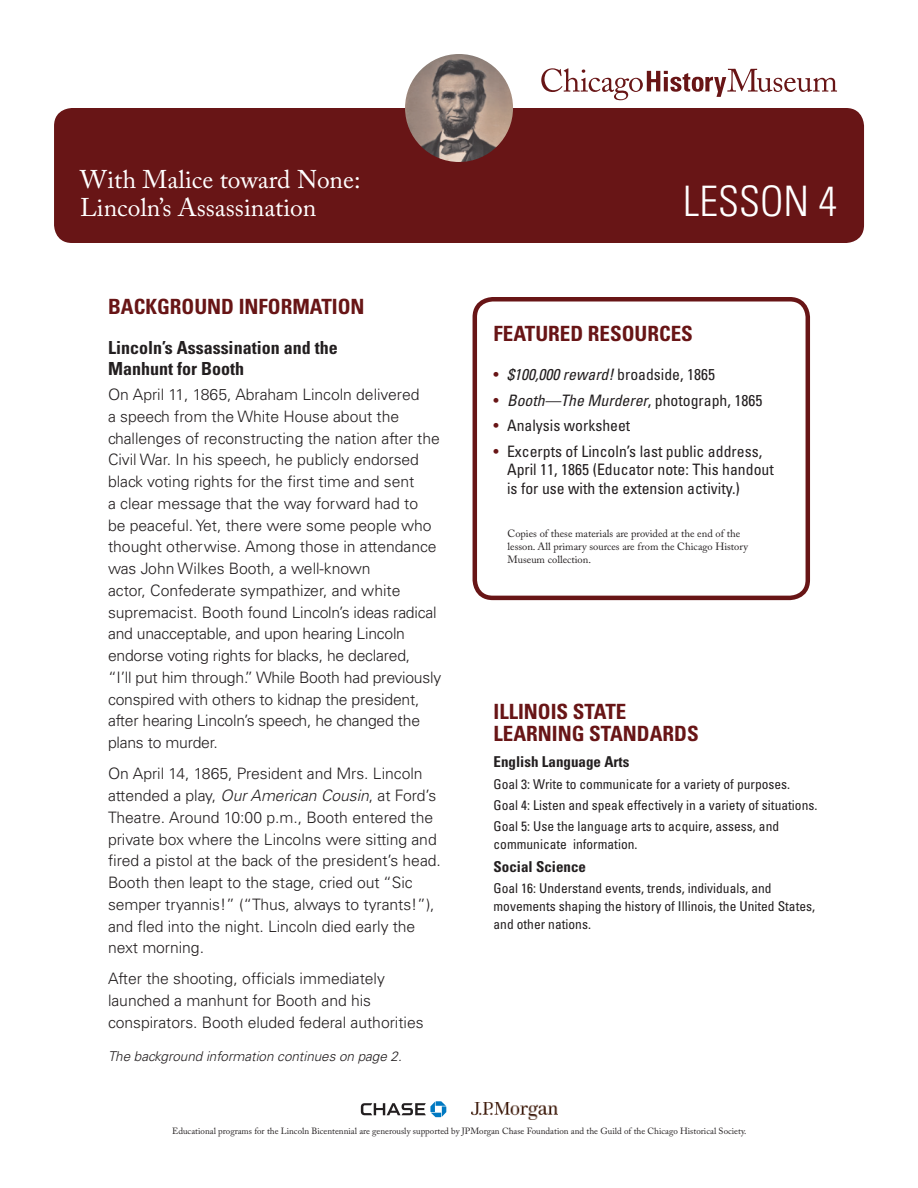
<style>
.page{position:relative;width:918px;height:1188px;background:#fff}
.page>*{position:absolute;margin:0;border:0;box-sizing:border-box;transform-origin:0 0}
.t1{font:300 condensed 42px "Univers";color:#fff}
.t2{font:25.5px/28.5px "Adobe Caslon Pro";color:#fff}
.t3{font:700 condensed 21px/22.5px "Univers";color:#681516}
.t4{font:700 condensed 18px/21px "Univers";color:#231f20}
.t5{font:300 15.75px/21.8px "Univers";letter-spacing:-.005em;color:#231f20}
.t6{font:condensed 15.75px/18.8px "Univers";color:#231f20}
.t7{font:italic condensed 15.75px "Univers";color:#231f20}
.t8{font:700 condensed 15px "Univers";color:#231f20}
.t9{font:condensed 13.5px/21.3px "Univers";color:#231f20}
.t10{font:italic 300 13.5px "Univers";letter-spacing:-.005em;color:#231f20}
.t11{font:10.5px/12.8px "Adobe Caslon Pro";color:#231f20}
.t12{font:9px "Adobe Caslon Pro";color:#231f20}
.s1{font-style:italic}
.s2{font-style:normal;color:#681516}
.s3{font-style:normal}
.s4{color:#681516}
</style>
<div class="page">
<img style="left:472px;top:1102px;width:85px;height:18px">
<svg style="left:361px;top:1101px;width:85px;height:16px"></svg>
<div style="left:54px;top:108px;width:810px;height:135px;background:#681516;border-radius:18px"></div>
<img style="left:405px;top:54px;width:108px;height:108px;border-radius:50%">
<svg style="left:541px;top:68px;width:296px;height:32px"></svg>
<div style="left:473px;top:297px;width:337px;height:303px;border:4px solid #681516;border-radius:18px"></div>
<h2 class="t2" style="left:80px;top:168px;width:282px">With Malice toward None:<br>Lincoln’s Assassination</h2>
<h3 class="t3" style="left:108px;top:297px;width:258px">BACKGROUND INFORMATION</h3>
<p class="t4" style="left:108px;top:339px;width:231px">Lincoln’s Assassination and the<br>Manhunt for Booth</p>
<p class="t5" style="left:108px;top:385px;width:335px">On April 11, 1865, Abraham Lincoln delivered<br>a speech from the White House about the challenges of reconstructing the nation after the Civil War. In his speech, he publicly endorsed black voting rights for the first time and sent<br>a clear message that the way forward had to<br>be peaceful. Yet, there were some people who thought otherwise. Among those in attendance was John Wilkes Booth, a well-known<br>actor, Confederate sympathizer, and white supremacist. Booth found Lincoln’s ideas radical and unacceptable, and upon hearing Lincoln endorse voting rights for blacks, he declared,<br>“I’ll put him through.” While Booth had previously conspired with others to kidnap the president, after hearing Lincoln’s speech, he changed the plans to murder.</p>
<p class="t5" style="left:108px;top:764px;width:334px">On April 14, 1865, President and Mrs. Lincoln attended a play, <span class="s1">Our American Cousin</span>, at Ford’s Theatre. Around 10:00 p.m., Booth entered the private box where the Lincolns were sitting and fired a pistol at the back of the president’s head.<br>Booth then leapt to the stage, cried out “Sic semper tryannis!” (“Thus, always to tyrants!”), and fled into the night. Lincoln died early the next morning.</p>
<p class="t5" style="left:108px;top:969px;width:317px">After the shooting, officials immediately launched a manhunt for Booth and his conspirators. Booth eluded federal authorities</p>
<p class="t10" style="left:108px;top:1052px;width:295px">The background information continues on page 2.</p>
<h1 class="t1" style="left:683px;top:186px;width:155px">LESSON 4</h1>
<h3 class="t3" style="left:494px;top:325px;width:201px">FEATURED RESOURCES</h3>
<p class="t7" style="left:494px;top:369px;width:223px"><span class="s2">•</span> $100,000 reward! <span class="s3">broadside, 1865</span></p>
<p class="t7" style="left:494px;top:394px;width:270px"><span class="s2">•</span> Booth—The Murderer<span class="s3">, photograph, 1865</span></p>
<p class="t6" style="left:494px;top:418px;width:138px"><span class="s4">•</span> Analysis worksheet</p>
<p class="t6" style="left:507px;top:443px;width:268px;text-indent:-14px"><span class="s4">•</span> Excerpts of Lincoln’s last public address,<br>April 11, 1865 (Educator note: This handout is for use with the extension activity.)</p>
<p class="t11" style="left:508px;top:528px;width:242px">Copies of these materials are provided at the end of the lesson. All primary sources are from the Chicago History<br>Museum collection.</p>
<h3 class="t3" style="left:494px;top:702px;width:207px">ILLINOIS STATE<br>LEARNING STANDARDS</h3>
<p class="t8" style="left:494px;top:757px;width:137px">English Language Arts</p>
<p class="t9" style="left:494px;top:774px;width:325px">Goal 3: Write to communicate for a variety of purposes.<br>Goal 4: Listen and speak effectively in a variety of situations.<br>Goal 5: Use the language arts to acquire, assess, and</p>
<p class="t9" style="left:494px;top:835px;width:145px">communicate information.</p>
<p class="t8" style="left:494px;top:861px;width:94px">Social Science</p>
<p class="t9" style="left:494px;top:881px;width:323px;line-height:18px">Goal 16: Understand events, trends, individuals, and movements shaping the history of Illinois, the United States, and other nations.</p>
<p class="t12" style="left:172px;top:1128px;width:576px">Educational programs for the Lincoln Bicentennial are generously supported by JPMorgan Chase Foundation and the Guild of the Chicago Historical Society.</p>
</div>
